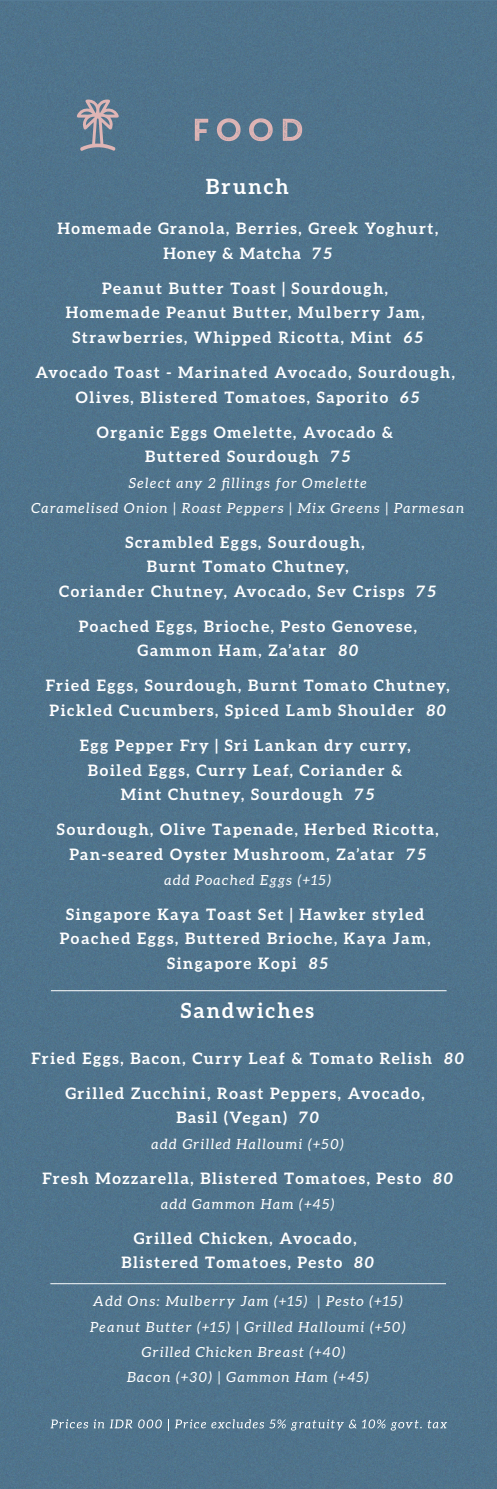
<style>
.page{position:relative;width:497px;height:1489px;background:#fff}
.page>*{position:absolute;margin:0;border:0;box-sizing:border-box;transform-origin:0 0}
.t1{font:700 21px "Aleo";letter-spacing:.1em;color:#fff}
.t2{font:700 15.75px/24.5px "Aleo";letter-spacing:.1em;color:#fff;text-align:center}
.t3{font:italic 14px/25.2px "Aleo";letter-spacing:.1em;color:#fff;text-align:center}
.s1{font-style:italic}
</style>
<div class="page">
<div style="left:0;top:0;width:496px;height:1488px;background:#50738d"></div>
<svg style="left:76px;top:99px;width:43px;height:52px;background:#838b9a"></svg>
<svg style="left:50px;top:1419px;width:38px;height:9px"></svg>
<svg style="left:94px;top:1419px;width:38px;height:9px"></svg>
<svg style="left:138px;top:1419px;width:24px;height:9px"></svg>
<svg style="left:168px;top:1418px;width:253px;height:12px;background:#6d8b9f"></svg>
<svg style="left:427px;top:1419px;width:19px;height:9px"></svg>
<hr style="left:51px;top:990px;width:395px;height:1px;background:#fff">
<hr style="left:50px;top:1283px;width:395px;height:1px;background:#fff">
<svg style="left:194px;top:119px;width:14px;height:22px"></svg>
<svg style="left:217px;top:118px;width:23px;height:23px"></svg>
<svg style="left:249px;top:118px;width:23px;height:23px"></svg>
<svg style="left:282px;top:119px;width:20px;height:22px"></svg>
<h1 class="t1" style="left:205px;top:174px;width:84px">Brunch</h1>
<p class="t2" style="left:57px;top:216px;width:382px">Homemade Granola, Berries, Greek Yoghurt,<br>Honey &amp; Matcha <span class="s1">75</span></p>
<p class="t2" style="left:66px;top:275px;width:360px">Peanut Butter Toast | Sourdough,<br>Homemade Peanut Butter, Mulberry Jam,<br>Strawberries, Whipped Ricotta, Mint <span class="s1">65</span></p>
<p class="t2" style="left:35px;top:360px;width:420px">Avocado Toast - Marinated Avocado, Sourdough,<br>Olives, Blistered Tomatoes, Saporito <span class="s1">65</span></p>
<p class="t2" style="left:97px;top:419px;width:298px">Organic Eggs Omelette, Avocado &amp;<br>Buttered Sourdough <span class="s1">75</span></p>
<p class="t3" style="left:31px;top:470px;width:434px">Select any 2 fillings for Omelette<br>Caramelised Onion | Roast Peppers | Mix Greens | Parmesan</p>
<p class="t2" style="left:59px;top:529px;width:378px">Scrambled Eggs, Sourdough,<br>Burnt Tomato Chutney,<br>Coriander Chutney, Avocado, Sev Crisps <span class="s1">75</span></p>
<p class="t2" style="left:79px;top:613px;width:339px">Poached Eggs, Brioche, Pesto Genovese,<br>Gammon Ham, Za’atar <span class="s1">80</span></p>
<p class="t2" style="left:46px;top:673px;width:405px;text-align:left">Fried Eggs, Sourdough, Burnt Tomato Chutney,<br>Pickled Cucumbers, Spiced Lamb Shoulder <span class="s1">80</span></p>
<p class="t2" style="left:80px;top:732px;width:332px">Egg Pepper Fry | Sri Lankan dry curry,<br>Boiled Eggs, Curry Leaf, Coriander &amp;<br>Mint Chutney, Sourdough <span class="s1">75</span></p>
<p class="t2" style="left:57px;top:816px;width:383px">Sourdough, Olive Tapenade, Herbed Ricotta,<br>Pan-seared Oyster Mushroom, Za’atar <span class="s1">75</span></p>
<p class="t3" style="left:164px;top:867px;width:168px">add Poached Eggs (+15)</p>
<p class="t2" style="left:60px;top:901px;width:371px">Singapore Kaya Toast Set | Hawker styled<br>Poached Eggs, Buttered Brioche, Kaya Jam,<br>Singapore Kopi <span class="s1">85</span></p>
<h1 class="t1" style="left:180px;top:998px;width:134px">Sandwiches</h1>
<p class="t2" style="left:31px;top:1045px;width:433px">Fried Eggs, Bacon, Curry Leaf &amp; Tomato Relish <span class="s1">80</span></p>
<p class="t2" style="left:65px;top:1080px;width:360px">Grilled Zucchini, Roast Peppers, Avocado,<br>Basil (Vegan) <span class="s1">70</span></p>
<p class="t3" style="left:151px;top:1130px;width:193px">add Grilled Halloumi (+50)</p>
<p class="t2" style="left:42px;top:1165px;width:411px">Fresh Mozzarella, Blistered Tomatoes, Pesto <span class="s1">80</span></p>
<p class="t3" style="left:161px;top:1191px;width:175px">add Gammon Ham (+45)</p>
<p class="t2" style="left:121px;top:1225px;width:254px">Grilled Chicken, Avocado,<br>Blistered Tomatoes, Pesto <span class="s1">80</span></p>
<p class="t3" style="left:93px;top:1288px;width:310px">Add Ons: Mulberry Jam (+15) | Pesto (+15)</p>
<p class="t3" style="left:90px;top:1313px;width:316px">Peanut Butter (+15) | Grilled Halloumi (+50)</p>
<p class="t3" style="left:142px;top:1338px;width:205px">Grilled Chicken Breast (+40)</p>
<p class="t3" style="left:127px;top:1364px;width:243px">Bacon (+30) | Gammon Ham (+45)</p>
</div>
